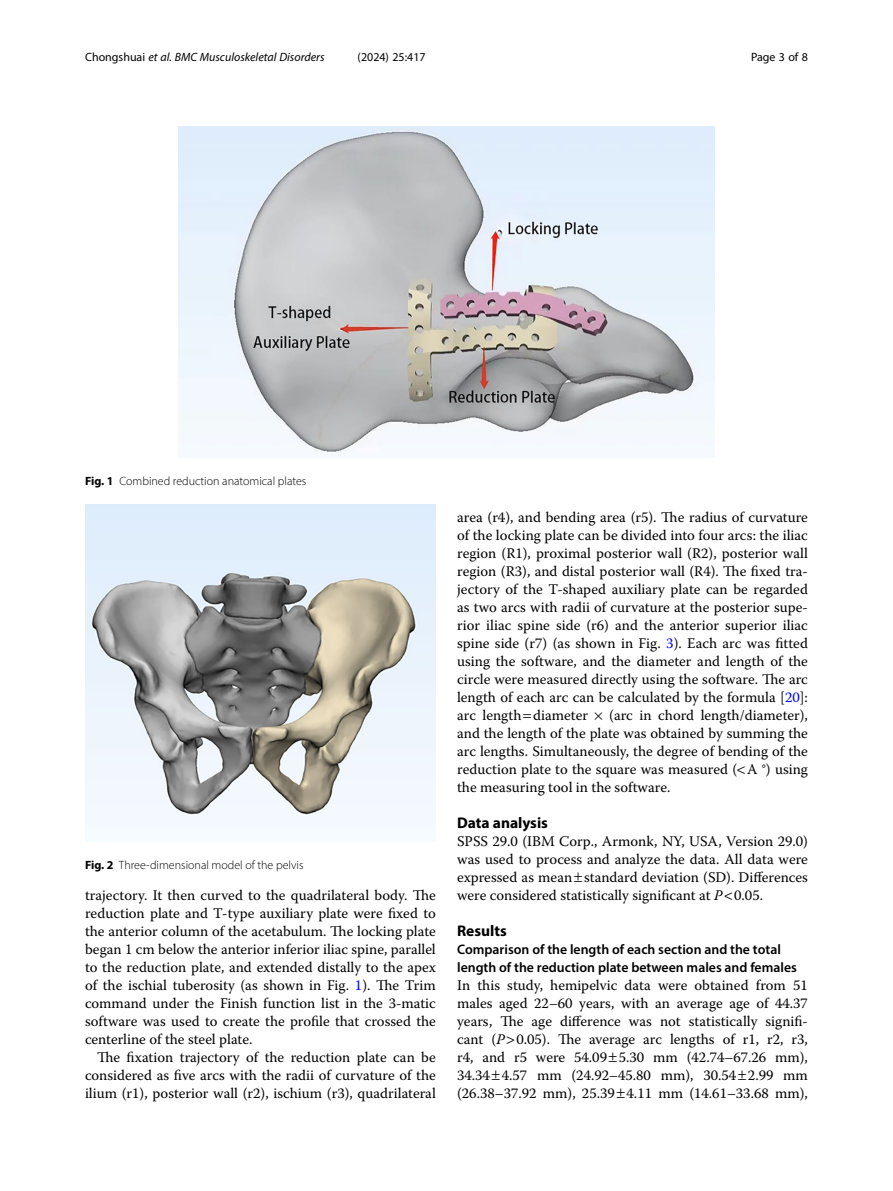
<style>
.page{position:relative;width:893px;height:1191px;background:#fff}
.page>*{position:absolute;margin:0;border:0;box-sizing:border-box;transform-origin:0 0}
.Head_1{font:700 15.45px "Myriad Pro";color:#000}
.Body_Text_Indent{font:14.7px/18px "Warnock Pro";color:#000;text-align:justify}
.Body_Text{font:14.7px/18px "Warnock Pro";color:#000;text-align:justify}
.Head_2_After_1{font:600 13.8px/18px "Myriad Pro";color:#000}
.Figure_Caption{font:300 12px "Myriad Pro";color:#000}
.t1{font:italic 12px "Myriad Pro";color:#000}
.t2{font:12px "Myriad Pro";color:#000}
.s1{font-style:normal}
.s2{font-weight:700}
.s3{color:#00f}
.s4{font-style:italic}
</style>
<div class="page">
<img style="left:85px;top:504px;width:351px;height:324px">
<img style="left:179px;top:126px;width:535px;height:329px">
<p class="t1" style="left:85px;top:50px;width:241px"><span class="s1">Chongshuai</span> et al. BMC Musculoskeletal Disorders</p>
<p class="t2" style="left:358px;top:50px;width:70px">(2024) 25:417</p>
<p class="t2" style="left:751px;top:50px;width:58px">Page 3 of 8</p>
<p class="Figure_Caption" style="left:85px;top:473px;width:223px"><span class="s2">Fig. 1</span> Combined reduction anatomical plates</p>
<p class="Figure_Caption" style="left:85px;top:857px;width:220px"><span class="s2">Fig. 2</span> Three-dimensional model of the pelvis</p>
<p class="Body_Text_Indent" style="left:85px;top:886px;width:352px">trajectory. It then curved to the quadrilateral body. The reduction plate and T-type auxiliary plate were fixed to the anterior column of the acetabulum. The locking plate began 1 cm below the anterior inferior iliac spine, parallel to the reduction plate, and extended distally to the apex of the ischial tuberosity (as shown in Fig. <span class="s3">1</span>). The Trim command under the Finish function list in the 3-matic software was used to create the profile that crossed the centerline of the steel plate.</p>
<p class="Body_Text_Indent" style="left:85px;top:1048px;width:352px;text-indent:12px">The fixation trajectory of the reduction plate can be considered as five arcs with the radii of curvature of the ilium (r1), posterior wall (r2), ischium (r3), quadrilateral</p>
<p class="Body_Text_Indent" style="left:457px;top:508px;width:352px">area (r4), and bending area (r5). The radius of curvature of the locking plate can be divided into four arcs: the iliac region (R1), proximal posterior wall (R2), posterior wall region (R3), and distal posterior wall (R4). The fixed tra&shy;jectory of the T-shaped auxiliary plate can be regarded as two arcs with radii of curvature at the posterior supe&shy;rior iliac spine side (r6) and the anterior superior iliac spine side (r7) (as shown in Fig. <span class="s3">3</span>). Each arc was fitted using the software, and the diameter and length of the circle were measured directly using the software. The arc length of each arc can be calculated by the formula [<span class="s3">20</span>]: arc length diameter</p>
<p class="Body_Text_Indent" style="left:457px;top:706px;width:352px;text-indent:152px">(arc in chord length/diameter), and the length of the plate was obtained by summing the arc lengths. Simultaneously, the degree of bending of the reduction plate to the square was measured ( A °) using the measuring tool in the software.</p>
<p class="Head_1" style="left:457px;top:813px;width:92px">Data analysis</p>
<p class="Body_Text" style="left:457px;top:832px;width:352px">SPSS 29.0 (IBM Corp., Armonk, NY, USA, Version 29.0) was used to process and analyze the data. All data were expressed as mean standard deviation (SD). Differences were considered statistically significant at <span class="s4">P</span> 0.05.</p>
<p class="Head_1" style="left:457px;top:921px;width:51px">Results</p>
<p class="Head_2_After_1" style="left:457px;top:940px;width:341px">Comparison of the length of each section and the total length of the reduction plate between males and females</p>
<p class="Body_Text" style="left:457px;top:976px;width:352px">In this study, hemipelvic data were obtained from 51 males aged 22–60 years, with an average age of 44.37 years, The age difference was not statistically signifi&shy;cant (<span class="s4">P</span> 0.05). The average arc lengths of r1, r2, r3, r4, and r5 were 54.09 5.30 mm (42.74–67.26 mm), 34.34 4.57 mm (24.92–45.80 mm), 30.54 2.99 mm (26.38–37.92 mm), 25.39 4.11 mm (14.61–33.68 mm),</p>
</div>
